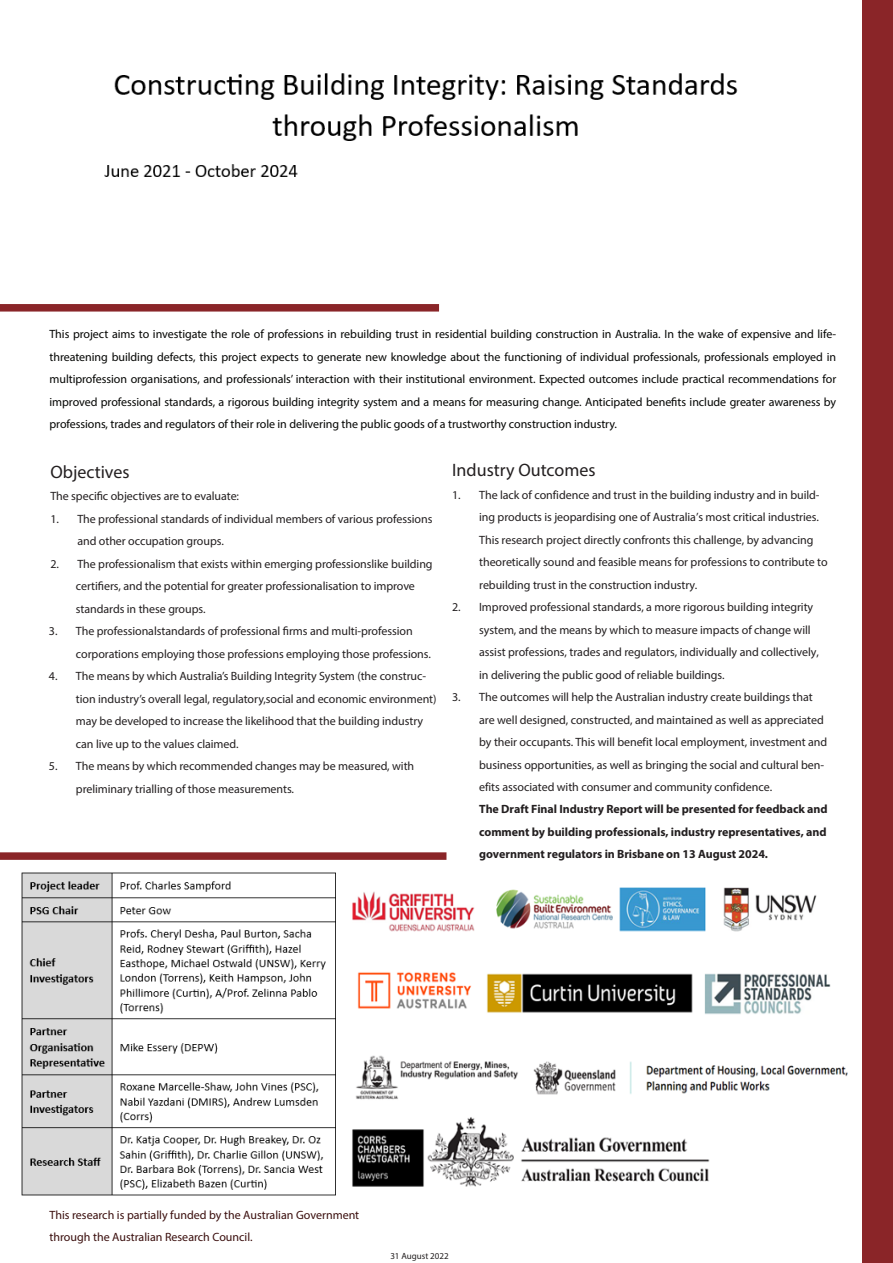
<style>
.page{position:relative;width:893px;height:1263px;background:#fff}
.page>*{position:absolute;margin:0;border:0;box-sizing:border-box;transform-origin:0 0}
.t1{font:18px "Myriad Pro";color:#231f20}
.t2{font:12px/22.5px "Myriad Pro";letter-spacing:-.005em;color:#231f20}
.t3{font:12px/22.5px "Myriad Pro";letter-spacing:-.005em;color:#050604;text-align:justify}
.t4{font:12px/22.5px "Myriad Pro";color:#3b0f0e}
.t5{font:9px "Myriad Pro";color:#231f20}
.s1{font-weight:700}
</style>
<div class="page">
<div style="left:0;top:304px;width:439px;height:8px;background:#8a2528"></div>
<div style="left:0;top:852px;width:446px;height:8px;background:#8a2528"></div>
<div style="left:863px;top:0;width:30px;height:1263px;background:#8a2528"></div>
<img style="left:352px;top:887px;width:496px;height:300px">
<img style="left:104px;top:73px;width:634px;height:104px">
<img style="left:21px;top:872px;width:314px;height:324px">
<p class="t3" style="left:50px;top:323px;width:788px">This project aims to investigate the role of professions in rebuilding trust in residential building construction in Australia. In the wake of expensive and life&shy;threatening building defects, this project expects to generate new knowledge about the functioning of individual professionals, professionals employed in multiprofession organisations, and professionals’ interaction with their institutional environment. Expected outcomes include practical recommendations for improved professional standards, a rigorous building integrity system and a means for measuring change. Anticipated benefits include greater awareness by professions, trades and regulators of their role in delivering the public goods of a trustworthy construction industry.</p>
<p class="t1" style="left:50px;top:460px;width:81px">Objectives</p>
<p class="t2" style="left:50px;top:485px;width:190px">The specific objectives are to evaluate:</p>
<p class="t2" style="left:77px;top:507px;width:356px;text-indent:-27px">1. The professional standards of individual members of various professions and other occupation groups.</p>
<p class="t2" style="left:76px;top:552px;width:358px;text-indent:-26px">2. The professionalism that exists within emerging professionslike building certifiers, and the potential for greater professionalisation to improve standards in these groups.</p>
<p class="t2" style="left:76px;top:620px;width:356px;text-indent:-27px">3. The professionalstandards of professional firms and multi-profession corporations employing those professions employing those professions.</p>
<p class="t2" style="left:76px;top:665px;width:362px;text-indent:-27px">4. The means by which Australia’s Building Integrity System (the construc&shy;tion industry’s overall legal, regulatory,social and economic environment) may be developed to increase the likelihood that the building industry can live up to the values claimed.</p>
<p class="t2" style="left:76px;top:755px;width:340px;text-indent:-27px">5. The means by which recommended changes may be measured, with preliminary trialling of those measurements.</p>
<p class="t1" style="left:452px;top:459px;width:145px">Industry Outcomes</p>
<p class="t2" style="left:479px;top:483px;width:350px;text-indent:-27px">1. The lack of confidence and trust in the building industry and in build&shy;ing products is jeopardising one of Australia’s most critical industries.<br>This research project directly confronts this challenge, by advancing theoretically sound and feasible means for professions to contribute to rebuilding trust in the construction industry.</p>
<p class="t2" style="left:479px;top:596px;width:341px;text-indent:-27px">2. Improved professional standards, a more rigorous building integrity system, and the means by which to measure impacts of change will assist professions, trades and regulators, individually and collectively, in delivering the public good of reliable buildings.</p>
<p class="t2" style="left:479px;top:686px;width:350px;text-indent:-27px">3. The outcomes will help the Australian industry create buildings that are well designed, constructed, and maintained as well as appreciated by their occupants. This will benefit local employment, investment and business opportunities, as well as bringing the social and cultural ben&shy;efits associated with consumer and community confidence.<br><span class="s1">The Draft Final Industry Report will be presented for feedback and comment by building professionals, industry representatives, and government regulators in Brisbane on 13 August 2024.</span></p>
<p class="t4" style="left:50px;top:1203px;width:311px">This research is partially funded by the Australian Government through the Australian Research Council.</p>
<p class="t5" style="left:390px;top:1250px;width:60px">31 August 2022</p>
</div>
